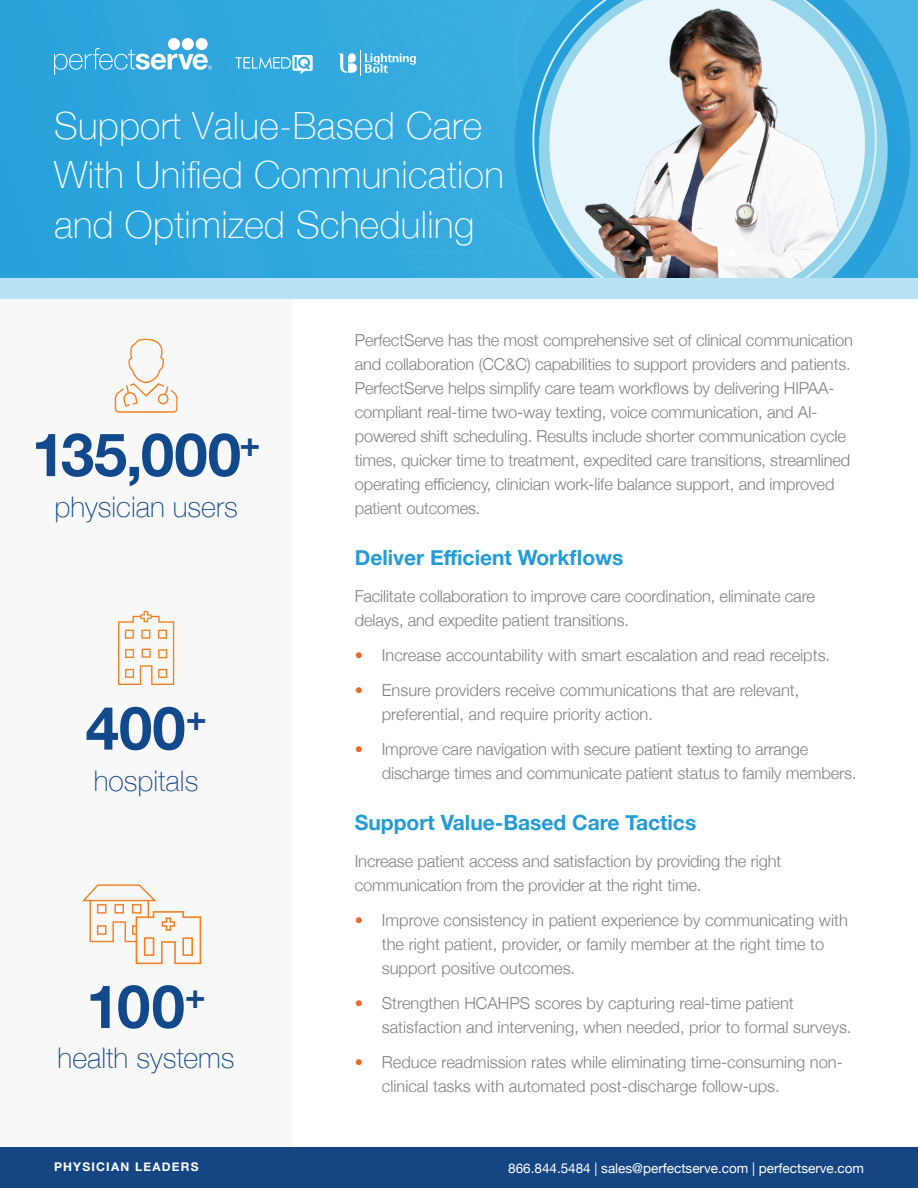
<style>
.page{position:relative;width:918px;height:1188px;background:#fff}
.page>*{position:absolute;margin:0;border:0;box-sizing:border-box;transform-origin:0 0}
.Pull_Quote_Stat{font:700 60px "Helvetica Neue";color:#11498c}
.t1{font:100 37.5px/49.5px "Helvetica Neue";letter-spacing:.01em;color:#fff}
.Pull_Quote_Sub_Text{font:100 28.5px "Helvetica Neue";color:#11498c}
.t2{font:700 21px "Helvetica Neue";color:#229cd7}
.Standard_Body_Text{font:300 16.5px/24px "Helvetica Neue";letter-spacing:-.01em;color:#808285}
.t3{font:13.5px "Helvetica Neue";color:#fff}
.t4{font:700 12px "Helvetica Neue";letter-spacing:.1em;color:#fff}
.s1{color:#f26627}
</style>
<div class="page">
<div style="left:0;top:0;width:918px;height:285px;background:#2ea5dd"></div>
<svg style="left:338px;top:0;width:177px;height:278px"></svg>
<svg style="left:515px;top:0;width:395px;height:278px"></svg>
<svg style="left:877px;top:0;width:11px;height:278px"></svg>
<svg style="left:532px;top:0;width:345px;height:278px;background:#b9cdd6"></svg>
<div style="left:0;top:288px;width:292px;height:891px;background:#f2f2f2"></div>
<div style="left:0;top:1148px;width:918px;height:40px;background:#154582"></div>
<div style="left:0;top:278px;width:918px;height:20px;background:#b7e3f5"></div>
<svg style="left:115px;top:338px;width:63px;height:75px"></svg>
<svg style="left:118px;top:611px;width:56px;height:74px"></svg>
<svg style="left:82px;top:884px;width:119px;height:80px"></svg>
<div style="left:196px;top:38px;width:12px;height:12px;background:#fff;border-radius:50%"></div>
<div style="left:182px;top:38px;width:12px;height:12px;background:#fff;border-radius:50%"></div>
<div style="left:168px;top:38px;width:12px;height:12px;background:#fff;border-radius:50%"></div>
<svg style="left:54px;top:48px;width:158px;height:27px"></svg>
<svg style="left:236px;top:55px;width:77px;height:19px"></svg>
<svg style="left:339px;top:50px;width:77px;height:26px"></svg>
<h1 class="t1" style="left:54px;top:99px;width:451px">Support Value-Based Care<br>With Unified Communication and Optimized Scheduling</h1>
<p class="Pull_Quote_Stat" style="left:32px;top:408px;width:230px">135,000<sup>+</sup></p>
<p class="Pull_Quote_Sub_Text" style="left:55px;top:485px;width:185px">physician users</p>
<p class="Pull_Quote_Stat" style="left:86px;top:681px;width:123px">400<sup>+</sup></p>
<p class="Pull_Quote_Sub_Text" style="left:94px;top:759px;width:106px">hospitals</p>
<p class="Pull_Quote_Stat" style="left:86px;top:959px;width:121px">100<sup>+</sup></p>
<p class="Pull_Quote_Sub_Text" style="left:58px;top:1036px;width:178px">health systems</p>
<p class="Standard_Body_Text" style="left:355px;top:327px;width:500px">PerfectServe has the most comprehensive set of clinical communication and collaboration (CC&amp;C) capabilities to support providers and patients.<br>PerfectServe helps simplify care team workflows by delivering HIPAA&shy;compliant real-time two-way texting, voice communication, and AI&shy;powered shift scheduling. Results include shorter communication cycle times, quicker time to treatment, expedited care transitions, streamlined operating efficiency, clinician work-life balance support, and improved patient outcomes.</p>
<h2 class="t2" style="left:355px;top:541px;width:270px">Deliver Efficient Workflows</h2>
<p class="Standard_Body_Text" style="left:355px;top:583px;width:462px">Facilitate collaboration to improve care coordination, eliminate care delays, and expedite patient transitions.</p>
<p class="Standard_Body_Text" style="left:355px;top:642px;width:477px"><span class="s1">•</span> Increase accountability with smart escalation and read receipts.</p>
<p class="Standard_Body_Text" style="left:382px;top:677px;width:419px;text-indent:-27px"><span class="s1">•</span> Ensure providers receive communications that are relevant, preferential, and require priority action.</p>
<p class="Standard_Body_Text" style="left:382px;top:736px;width:476px;text-indent:-27px"><span class="s1">•</span> Improve care navigation with secure patient texting to arrange discharge times and communicate patient status to family members.</p>
<h2 class="t2" style="left:355px;top:806px;width:343px">Support Value-Based Care Tactics</h2>
<p class="Standard_Body_Text" style="left:355px;top:848px;width:428px">Increase patient access and satisfaction by providing the right communication from the provider at the right time.</p>
<p class="Standard_Body_Text" style="left:382px;top:907px;width:468px;text-indent:-27px"><span class="s1">•</span> Improve consistency in patient experience by communicating with the right patient, provider, or family member at the right time to support positive outcomes.</p>
<p class="Standard_Body_Text" style="left:382px;top:990px;width:471px;text-indent:-27px"><span class="s1">•</span> Strengthen HCAHPS scores by capturing real-time patient satisfaction and intervening, when needed, prior to formal surveys.</p>
<p class="Standard_Body_Text" style="left:382px;top:1049px;width:463px;text-indent:-27px"><span class="s1">•</span> Reduce readmission rates while eliminating time-consuming non&shy;clinical tasks with automated post-discharge follow-ups.</p>
<h3 class="t4" style="left:54px;top:1158px;width:146px">PHYSICIAN LEADERS</h3>
<p class="t3" style="left:508px;top:1158px;width:357px">866.844.5484 | sales@perfectserve.com | perfectserve.com</p>
</div>
